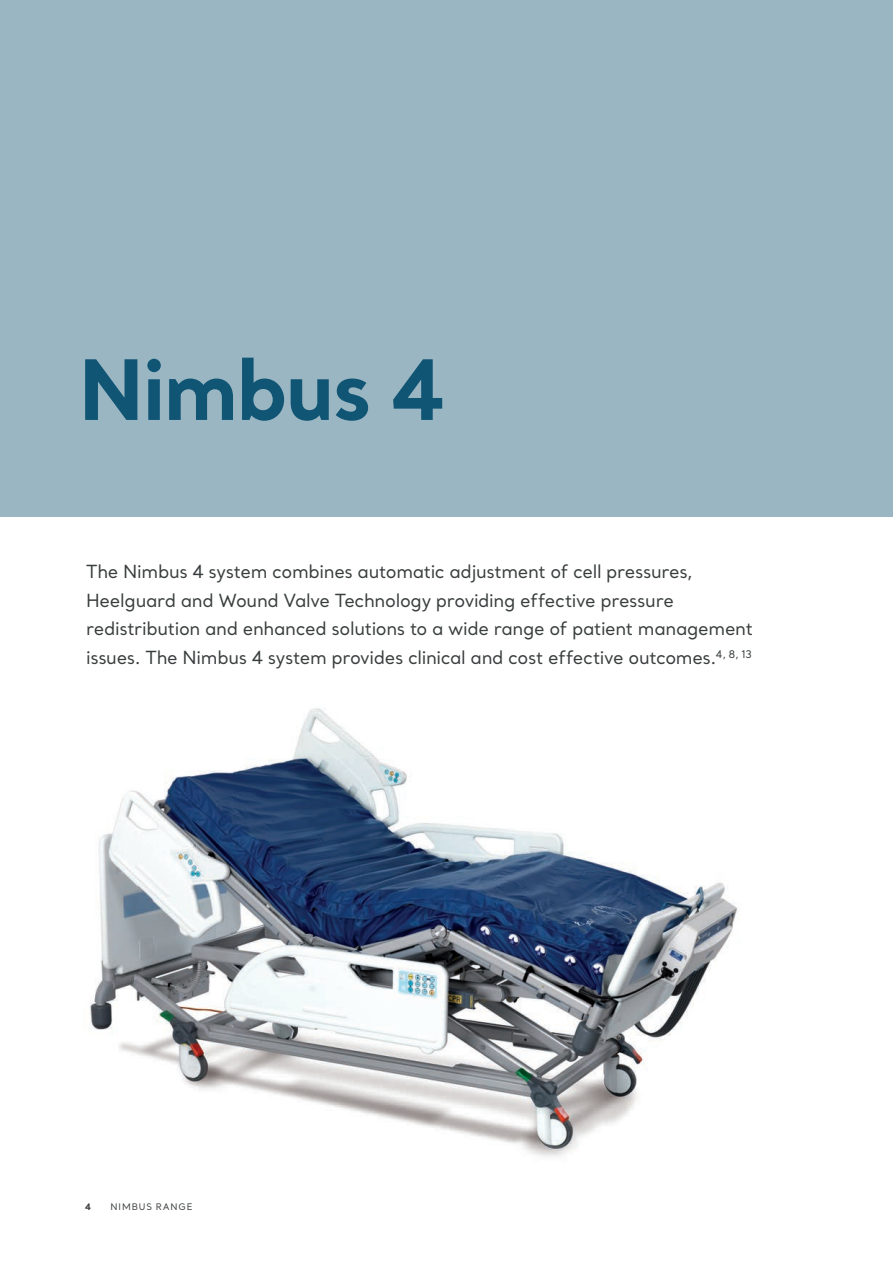
<style>
.page{position:relative;width:893px;height:1263px;background:#fff}
.page>*{position:absolute;margin:0;border:0;box-sizing:border-box;transform-origin:0 0}
.t1{font:700 82.5px "Santral";letter-spacing:-.025em;color:#115575}
.t2{font:18px/28.5px "Santral";letter-spacing:-.02em;color:#393d3d}
.t3{font:9px "Santral";letter-spacing:.1em;color:#393d3d}
.t4{font:700 9px "Santral";color:#393d3d}
</style>
<div class="page">
<img style="left:89px;top:708px;width:649px;height:449px">
<div style="left:0;top:0;width:893px;height:517px;background:#9ab6c2"></div>
<h1 class="t1" style="left:78px;top:333px;width:367px">Nimbus 4</h1>
<p class="t2" style="left:86px;top:557px;width:668px">The Nimbus 4 system combines automatic adjustment of cell pressures, Heelguard and Wound Valve Technology providing effective pressure redistribution and enhanced solutions to a wide range of patient management issues. The Nimbus 4 system provides clinical and cost effective outcomes.<sup>4,</sup> <sup>8,</sup> <sup>13</sup></p>
<p class="t4" style="left:85px;top:1200px;width:7px">4</p>
<p class="t3" style="left:111px;top:1201px;width:84px">NIMBUS RANGE</p>
</div>
